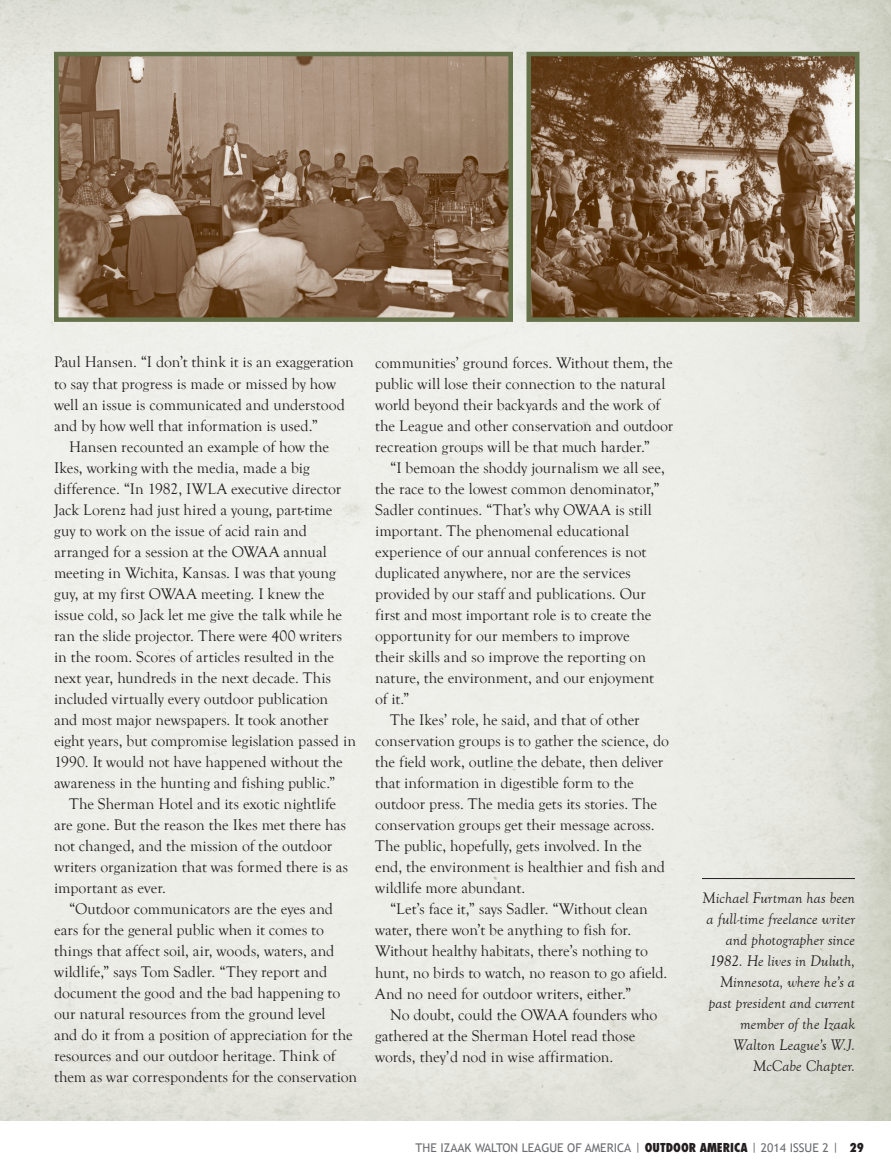
<style>
.page{position:relative;width:891px;height:1175px;background:#fff}
.page>*{position:absolute;margin:0;border:0;box-sizing:border-box;transform-origin:0 0}
.feature_text{font:15.75px/21px "Goudy Old Style T";color:#231f20}
.feature_text-2{font:italic 15.75px/21px "Goudy Old Style T";letter-spacing:.005em;color:#231f20;text-align:right}
.t1{font:12px "Trebuchet MS";color:#6c6d70}
.s1{font-family:"Futura Std";font-weight:800;font-stretch:condensed;color:#231f20}
</style>
<div class="page">
<img style="left:59px;top:57px;width:449px;height:260px">
<div style="left:54px;top:52px;width:459px;height:270px;border:4px solid #657249"></div>
<img style="left:531px;top:57px;width:324px;height:260px">
<div style="left:526px;top:52px;width:334px;height:270px;border:4px solid #657249"></div>
<hr style="left:702px;top:878px;width:153px;height:1px;background:#231f20">
<p class="feature_text" style="left:54px;top:352px;width:301px">Paul Hansen. “I don’t think it is an exaggeration to say that progress is made or missed by how well an issue is communicated and understood and by how well that information is used.”</p>
<p class="feature_text" style="left:54px;top:436px;width:304px;text-indent:15px">Hansen recounted an example of how the Ikes, working with the media, made a big difference. “In 1982, IWLA executive director Jack Lorenz had just hired a young, part-time guy to work on the issue of acid rain and arranged for a session at the OWAA annual meeting in Wichita, Kansas. I was that young guy, at my first OWAA meeting. I knew the issue cold, so Jack let me give the talk while he ran the slide projector. There were 400 writers in the room. Scores of articles resulted in the next year, hundreds in the next decade. This included virtually every outdoor publication<br>and most major newspapers. It took another eight years, but compromise legislation passed in 1990. It would not have happened without the awareness in the hunting and fishing public.”</p>
<p class="feature_text" style="left:54px;top:793px;width:296px;text-indent:15px">The Sherman Hotel and its exotic nightlife are gone. But the reason the Ikes met there has not changed, and the mission of the outdoor writers organization that was formed there is as important as ever.</p>
<p class="feature_text" style="left:54px;top:898px;width:305px;text-indent:15px">“Outdoor communicators are the eyes and ears for the general public when it comes to things that affect soil, air, woods, waters, and wildlife,” says Tom Sadler. “They report and document the good and the bad happening to our natural resources from the ground level<br>and do it from a position of appreciation for the resources and our outdoor heritage. Think of them as war correspondents for the conservation</p>
<p class="feature_text" style="left:375px;top:353px;width:300px">communities’ ground forces. Without them, the public will lose their connection to the natural world beyond their backyards and the work of the League and other conservation and outdoor recreation groups will be that much harder.”</p>
<p class="feature_text" style="left:375px;top:458px;width:291px;text-indent:15px">“I bemoan the shoddy journalism we all see, the race to the lowest common denominator,” Sadler continues. “That’s why OWAA is still important. The phenomenal educational experience of our annual conferences is not duplicated anywhere, nor are the services provided by our staff and publications. Our first and most important role is to create the opportunity for our members to improve<br>their skills and so improve the reporting on nature, the environment, and our enjoyment of it.”</p>
<p class="feature_text" style="left:375px;top:710px;width:295px;text-indent:15px">The Ikes’ role, he said, and that of other conservation groups is to gather the science, do the field work, outline the debate, then deliver that information in digestible form to the outdoor press. The media gets its stories. The conservation groups get their message across.<br>The public, hopefully, gets involved. In the end, the environment is healthier and fish and wildlife more abundant.</p>
<p class="feature_text" style="left:375px;top:899px;width:294px;text-indent:15px">“Let’s face it,” says Sadler. “Without clean water, there won’t be anything to fish for.<br>Without healthy habitats, there’s nothing to hunt, no birds to watch, no reason to go afield.<br>And no need for outdoor writers, either.”</p>
<p class="feature_text" style="left:375px;top:1004px;width:284px;text-indent:15px">No doubt, could the OWAA founders who gathered at the Sherman Hotel read those words, they’d nod in wise affirmation.</p>
<p class="feature_text-2" style="left:703px;top:887px;width:154px">Michael Furtman has been a full-time freelance writer and photographer since<br>1982. He lives in Duluth,<br>Minnesota, where he’s a past president and current member of the Izaak<br>Walton League’s W.J.<br>McCabe Chapter.</p>
<p class="t1" style="left:416px;top:1140px;width:450px">THE IZAAK WALTON LEAGUE OF AMERICA | <span class="s1">OUTDOOR AMERICA</span> | 2014 ISSUE 2 | <span class="s1">29</span></p>
</div>
